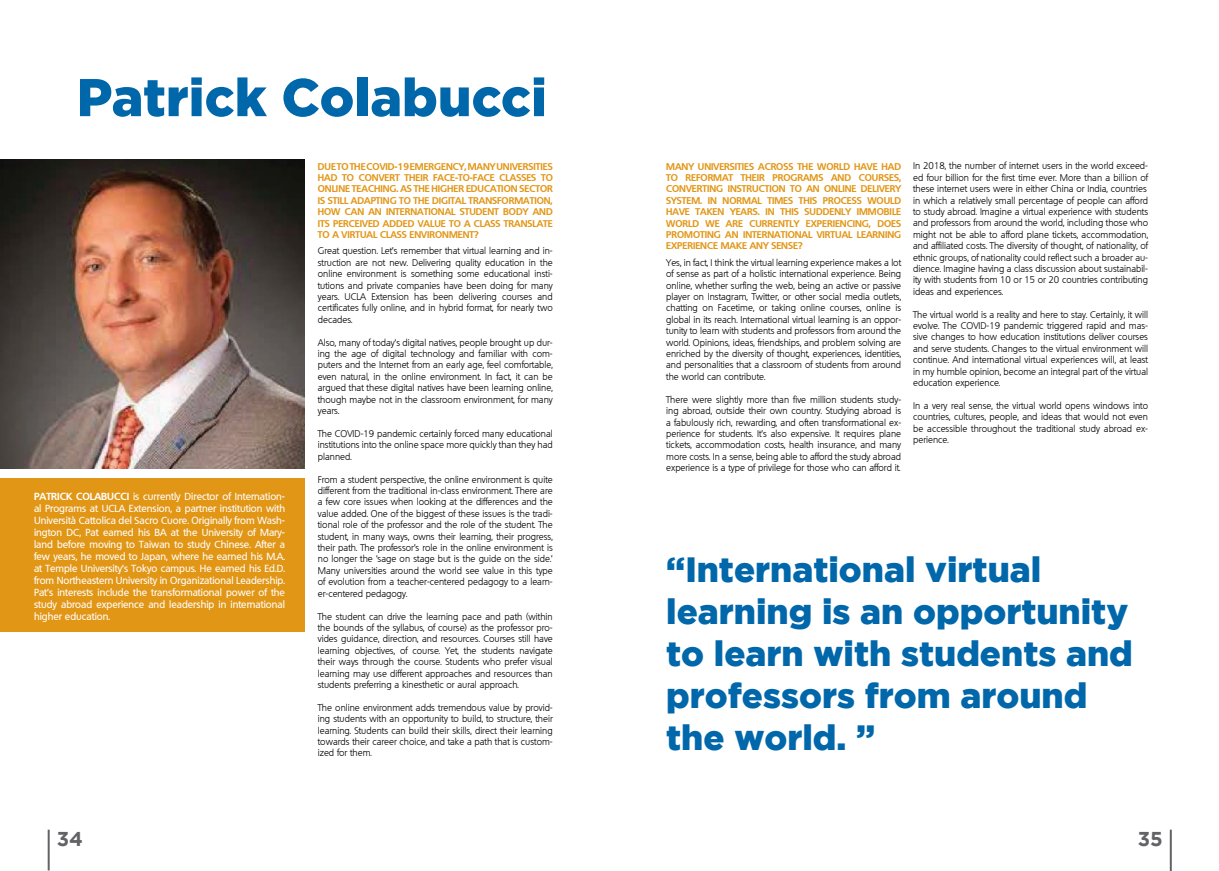
<style>
.page{position:relative;width:1219px;height:871px;background:#fff}
.page>*{position:absolute;margin:0;border:0;box-sizing:border-box;transform-origin:0 0}
.t1{font:900 53px "Gotham";color:#0067aa}
.t2{font:900 35px/42px "Gotham";color:#0067aa}
.t3{font:700 20px "Gotham";color:#636366}
.t4{font:500 10px/12px "Quebec";color:#fff;text-align:justify}
.t5{font:300 9.5px/11.4px "Quebec";color:#000;text-align:justify}
.t6{font:700 9.5px/11.4px "Quebec";color:#e29616;text-align:justify}
.s1{font-weight:700}
</style>
<div class="page">
<hr style="left:48px;top:829px;width:2px;height:41px;background:#636366">
<hr style="left:1170px;top:829px;width:2px;height:41px;background:#636366">
<div style="left:0;top:478px;width:305px;height:153px;background:#e29616"></div>
<img style="left:0;top:160px;width:304px;height:308px">
<p class="t1" style="left:77px;top:61px;width:472px">Patrick Colabucci</p>
<p class="t4" style="left:34px;top:490px;width:253px"><span class="s1">PATRICK COLABUCCI</span> is currently Director of Internation&shy;al Programs at UCLA Extension, a partner institution with Università Cattolica del Sacro Cuore. Originally from Wash&shy;ington DC, Pat earned his BA at the University of Mary&shy;land before moving to Taiwan to study Chinese. After a few years, he moved to Japan, where he earned his M.A. at Temple University’s Tokyo campus. He earned his Ed.D. from Northeastern University in Organizational Leadership.<br>Pat’s interests include the transformational power of the study abroad experience and leadership in international higher education.</p>
<p class="t6" style="left:318px;top:160px;width:236px">DUE TO THE COVID-19 EMERGENCY, MANY UNIVERSITIES HAD TO CONVERT THEIR FACE-TO-FACE CLASSES TO ONLINE TEACHING. AS THE HIGHER EDUCATION SECTOR IS STILL ADAPTING TO THE DIGITAL TRANSFORMATION, HOW CAN AN INTERNATIONAL STUDENT BODY AND ITS PERCEIVED ADDED VALUE TO A CLASS TRANSLATE TO A VIRTUAL CLASS ENVIRONMENT?</p>
<p class="t5" style="left:318px;top:245px;width:236px">Great question. Let’s remember that virtual learning and in&shy;struction are not new. Delivering quality education in the online environment is something some educational insti&shy;tutions and private companies have been doing for many years. UCLA Extension has been delivering courses and certificates fully online, and in hybrid format, for nearly two decades.</p>
<p class="t5" style="left:318px;top:336px;width:236px">Also, many of today’s digital natives, people brought up dur&shy;ing the age of digital technology and familiar with com&shy;puters and the Internet from an early age, feel comfortable, even natural, in the online environment. In fact, it can be argued that these digital natives have been learning online, though maybe not in the classroom environment, for many years.</p>
<p class="t5" style="left:318px;top:427px;width:236px">The COVID-19 pandemic certainly forced many educational institutions into the online space more quickly than they had planned.</p>
<p class="t5" style="left:318px;top:473px;width:236px">From a student perspective, the online environment is quite different from the traditional in-class environment. There are a few core issues when looking at the differences and the value added. One of the biggest of these issues is the tradi&shy;tional role of the professor and the role of the student. The student, in many ways, owns their learning, their progress, their path. The professor’s role in the online environment is no longer the ‘sage on stage but is the guide on the side.’ Many universities around the world see value in this type of evolution from a teacher-centered pedagogy to a learn&shy;er-centered pedagogy.</p>
<p class="t5" style="left:318px;top:610px;width:236px">The student can drive the learning pace and path (within the bounds of the syllabus, of course) as the professor pro&shy;vides guidance, direction, and resources. Courses still have learning objectives, of course. Yet, the students navigate their ways through the course. Students who prefer visual learning may use different approaches and resources than students preferring a kinesthetic or aural approach.</p>
<p class="t5" style="left:318px;top:701px;width:236px">The online environment adds tremendous value by provid&shy;ing students with an opportunity to build, to structure, their learning. Students can build their skills, direct their learning towards their career choice, and take a path that is custom&shy;ized for them.</p>
<p class="t6" style="left:666px;top:160px;width:236px">MANY UNIVERSITIES ACROSS THE WORLD HAVE HAD TO REFORMAT THEIR PROGRAMS AND COURSES, CONVERTING INSTRUCTION TO AN ONLINE DELIVERY SYSTEM. IN NORMAL TIMES THIS PROCESS WOULD HAVE TAKEN YEARS. IN THIS SUDDENLY IMMOBILE WORLD WE ARE CURRENTLY EXPERIENCING, DOES PROMOTING AN INTERNATIONAL VIRTUAL LEARNING EXPERIENCE MAKE ANY SENSE?</p>
<p class="t5" style="left:666px;top:256px;width:236px">Yes, in fact, I think the virtual learning experience makes a lot of sense as part of a holistic international experience. Being online, whether surfing the web, being an active or passive player on Instagram, Twitter, or other social media outlets, chatting on Facetime, or taking online courses, online is global in its reach. International virtual learning is an oppor&shy;tunity to learn with students and professors from around the world. Opinions, ideas, friendships, and problem solving are enriched by the diversity of thought, experiences, identities, and personalities that a classroom of students from around the world can contribute.</p>
<p class="t5" style="left:666px;top:393px;width:236px">There were slightly more than five million students study&shy;ing abroad, outside their own country. Studying abroad is a fabulously rich, rewarding, and often transformational ex&shy;perience for students. It’s also expensive. It requires plane tickets, accommodation costs, health insurance, and many more costs. In a sense, being able to afford the study abroad experience is a type of privilege for those who can afford it.</p>
<p class="t5" style="left:913px;top:160px;width:236px;text-align:left">In 2018, the number of internet users in the world exceed&shy;ed four billion for the first time ever. More than a billion of these internet users were in either China or India, countries in which a relatively small percentage of people can afford to study abroad. Imagine a virtual experience with students and professors from around the world, including those who might not be able to afford plane tickets, accommodation, and affiliated costs. The diversity of thought, of nationality, of ethnic groups, of nationality could reflect such a broader au&shy;dience. Imagine having a class discussion about sustainabil&shy;ity with students from 10 or 15 or 20 countries contributing ideas and experiences.</p>
<p class="t5" style="left:913px;top:308px;width:236px">The virtual world is a reality and here to stay. Certainly, it will evolve. The COVID-19 pandemic triggered rapid and mas&shy;sive changes to how education institutions deliver courses and serve students. Changes to the virtual environment will continue. And international virtual experiences will, at least in my humble opinion, become an integral part of the virtual education experience.</p>
<p class="t5" style="left:913px;top:399px;width:236px">In a very real sense, the virtual world opens windows into countries, cultures, people, and ideas that would not even be accessible throughout the traditional study abroad ex&shy;perience.</p>
<p class="t2" style="left:666px;top:547px;width:468px">“International virtual learning is an opportunity to learn with students and professors from around the world. ”</p>
<h3 class="t3" style="left:57px;top:827px;width:28px">34</h3>
<h3 class="t3" style="left:1138px;top:827px;width:27px">35</h3>
</div>
